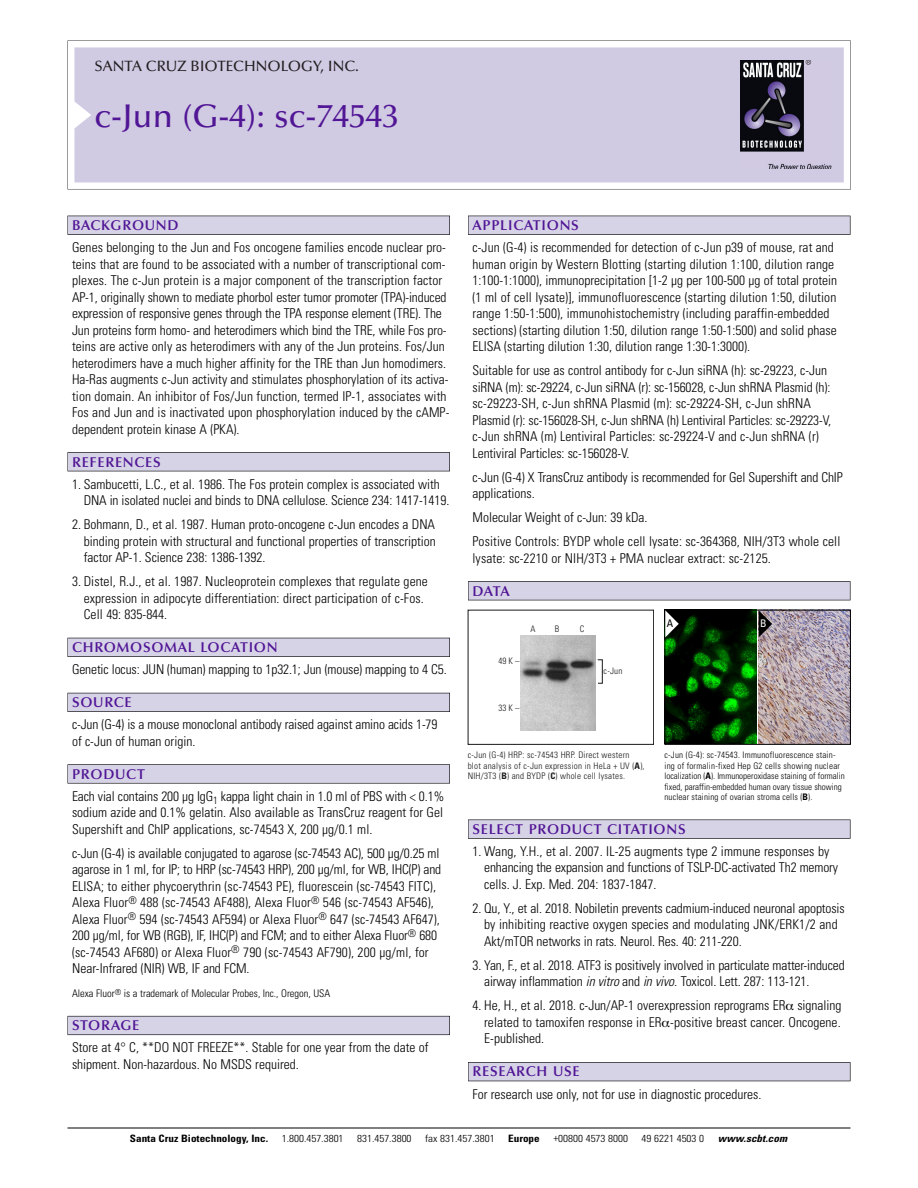
<style>
.page{position:relative;width:918px;height:1188px;background:#fff}
.page>*{position:absolute;margin:0;border:0;box-sizing:border-box;transform-origin:0 0}
.t1{font:500 33px "Optima";color:#511695}
.t2{font:500 15px "Optima";color:#231f20}
.t3{font:600 14.25px "Optima";letter-spacing:.05em;color:#511695}
.t4{font:300 condensed 13.5px/16.5px "Univers";color:#000}
.t5{font:300 condensed 10.5px "Univers";color:#000}
.t6{font:condensed 10.5px "Univers";color:#000}
.t7{font:condensed 10.5px "Univers";color:#fff}
.t8{font:300 condensed 10.2px "Univers";color:#000;scale:1.1 1}
.t9{font:700 condensed 10.2px "Univers";color:#000;scale:1.1 1}
.t10{font:italic 700 condensed 10.2px "Univers";letter-spacing:.005em;color:#000;scale:1.1 1}
.t11{font:300 condensed 9px/10.5px "Univers";letter-spacing:.015em;color:#000}
.t12{font:9px/10.5px "Univers Condensed Light+LIOLQH";letter-spacing:.025em;color:#191919}
.s1{font-family:"Univers Condensed Bold+AIBLCX"}
.s2{font-weight:700}
.s3{font-style:italic}
</style>
<div class="page">
<svg style="left:68px;top:40px;width:783px;height:149px"></svg>
<div style="left:74px;top:47px;width:770px;height:135px;background:#d1cae3"></div>
<img style="left:741px;top:60px;width:90px;height:108px">
<div style="left:68px;top:216px;width:382px;height:19px;background:#525155"></div>
<div style="left:68px;top:216px;width:381px;height:18px;background:#d7d3e7"></div>
<div style="left:68px;top:452px;width:382px;height:19px;background:#525155"></div>
<div style="left:68px;top:453px;width:381px;height:18px;background:#d7d3e7"></div>
<div style="left:68px;top:638px;width:382px;height:19px;background:#525158"></div>
<div style="left:68px;top:638px;width:381px;height:18px;background:#d7d3e7"></div>
<div style="left:68px;top:693px;width:382px;height:19px;background:#54535a"></div>
<div style="left:68px;top:693px;width:381px;height:18px;background:#d7d3e7"></div>
<svg style="left:68px;top:764px;width:382px;height:20px"></svg>
<div style="left:68px;top:765px;width:381px;height:18px;background:#d7d3e7"></div>
<div style="left:68px;top:1016px;width:382px;height:19px;background:#66646e"></div>
<div style="left:68px;top:1016px;width:381px;height:18px;background:#d7d3e7"></div>
<div style="left:468px;top:216px;width:382px;height:19px;background:#525155"></div>
<div style="left:468px;top:216px;width:382px;height:18px;background:#d7d3e7"></div>
<div style="left:468px;top:581px;width:382px;height:19px;background:#525155"></div>
<div style="left:468px;top:582px;width:382px;height:18px;background:#d7d3e7"></div>
<div style="left:468px;top:820px;width:382px;height:19px;background:#575759"></div>
<div style="left:468px;top:820px;width:382px;height:18px;background:#d7d3e7"></div>
<div style="left:468px;top:1062px;width:382px;height:19px;background:#525158"></div>
<div style="left:468px;top:1063px;width:382px;height:18px;background:#d7d3e7"></div>
<hr style="left:68px;top:1128px;width:782px;height:1px;background:#000">
<img style="left:759px;top:612px;width:90px;height:131px">
<img style="left:666px;top:612px;width:91px;height:131px">
<div style="left:664px;top:610px;width:187px;height:135px;border:1px solid #000"></div>
<svg style="left:759px;top:610px;width:13px;height:27px"></svg>
<svg style="left:665px;top:610px;width:14px;height:27px"></svg>
<div style="left:468px;top:610px;width:186px;height:135px;border:1px solid #191919"></div>
<img style="left:521px;top:635px;width:75px;height:95px">
<p class="t2" style="left:94px;top:61px;width:266px">SANTA CRUZ BIOTECHNOLOGY, INC.</p>
<h1 class="t1" style="left:94px;top:103px;width:306px">c-Jun (G-4): sc-74543</h1>
<p class="t3" style="left:72px;top:219px;width:108px">BACKGROUND</p>
<p class="t4" style="left:72px;top:240px;width:379px">Genes belonging to the Jun and Fos oncogene families encode nuclear pro&shy;teins that are found to be associated with a number of transcriptional com&shy;plexes. The c-Jun protein is a major component of the transcription factor AP-1, originally shown to mediate phorbol ester tumor promoter (TPA)-induced expression of responsive genes through the TPA response element (TRE). The Jun proteins form homo- and heterodimers which bind the TRE, while Fos pro&shy;teins are active only as heterodimers with any of the Jun proteins. Fos/Jun heterodimers have a much higher affinity for the TRE than Jun homodimers.<br>Ha-Ras augments c-Jun activity and stimulates phosphorylation of its activa&shy;tion domain. An inhibitor of Fos/Jun function, termed IP-1, associates with Fos and Jun and is inactivated upon phosphorylation induced by the cAMP&shy;dependent protein kinase A (PKA).</p>
<p class="t3" style="left:72px;top:456px;width:90px">REFERENCES</p>
<p class="t4" style="left:84px;top:477px;width:367px;text-indent:-12px">1. Sambucetti, L.C., et al. 1986. The Fos protein complex is associated with<br>DNA in isolated nuclei and binds to DNA cellulose. Science 234: 1417-1419.</p>
<p class="t4" style="left:84px;top:517px;width:354px;text-align:justify;text-indent:-12px">2. Bohmann, D., et al. 1987. Human proto-oncogene c-Jun encodes a DNA binding protein with structural and functional properties of transcription factor AP-1. Science 238: 1386-1392.</p>
<p class="t4" style="left:84px;top:574px;width:346px;text-indent:-12px">3. Distel, R.J., et al. 1987. Nucleoprotein complexes that regulate gene expression in adipocyte differentiation: direct participation of c-Fos.<br>Cell 49: 835-844.</p>
<p class="t3" style="left:72px;top:642px;width:207px">CHROMOSOMAL LOCATION</p>
<p class="t4" style="left:72px;top:662px;width:376px">Genetic locus: JUN (human) mapping to 1p32.1; Jun (mouse) mapping to 4 C5.</p>
<p class="t3" style="left:72px;top:697px;width:61px">SOURCE</p>
<p class="t4" style="left:72px;top:717px;width:367px">c-Jun (G-4) is a mouse monoclonal antibody raised against amino acids 1-79 of c-Jun of human origin.</p>
<p class="t3" style="left:72px;top:768px;width:74px">PRODUCT</p>
<p class="t4" style="left:72px;top:789px;width:374px;text-align:justify">Each vial contains 200 µg IgG<sub>1</sub> kappa light chain in 1.0 ml of PBS with &lt; 0.1% sodium azide and 0.1% gelatin. Also available as TransCruz reagent for Gel Supershift and ChIP applications, sc-74543 X, 200 µg/0.1 ml.</p>
<p class="t4" style="left:72px;top:846px;width:371px">c-Jun (G-4) is available conjugated to agarose (sc-74543 AC), 500 µg/0.25 ml agarose in 1 ml, for IP; to HRP (sc-74543 HRP), 200 µg/ml, for WB, IHC(P) and ELISA; to either phycoerythrin (sc-74543 PE), fluorescein (sc-74543 FITC), Alexa Fluor<sup>®</sup> 488 (sc-74543 AF488), Alexa Fluor<sup>®</sup> 546 (sc-74543 AF546), Alexa Fluor<sup>®</sup> 594 (sc-74543 AF594) or Alexa Fluor<sup>®</sup> 647 (sc-74543 AF647), 200 µg/ml, for WB (RGB), IF, IHC(P) and FCM; and to either Alexa Fluor<sup>®</sup> 680 (sc-74543 AF680) or Alexa Fluor<sup>®</sup> 790 (sc-74543 AF790), 200 µg/ml, for Near-Infrared (NIR) WB, IF and FCM.</p>
<p class="t5" style="left:72px;top:990px;width:260px">Alexa Fluor<sup>®</sup> is a trademark of Molecular Probes, Inc., Oregon, USA</p>
<p class="t3" style="left:72px;top:1020px;width:69px">STORAGE</p>
<p class="t4" style="left:72px;top:1040px;width:358px">Store at 4° C, **DO NOT FREEZE**. Stable for one year from the date of shipment. Non-hazardous. No MSDS required.</p>
<p class="t3" style="left:473px;top:219px;width:108px">APPLICATIONS</p>
<p class="t4" style="left:473px;top:240px;width:366px">c-Jun (G-4) is recommended for detection of c-Jun p39 of mouse, rat and human origin by Western Blotting (starting dilution 1:100, dilution range 1:100-1:1000), immunoprecipitation [1-2 µg per 100-500 µg of total protein (1 ml of cell lysate)], immunofluorescence (starting dilution 1:50, dilution range 1:50-1:500), immunohistochemistry (including paraffin-embedded sections) (starting dilution 1:50, dilution range 1:50-1:500) and solid phase ELISA (starting dilution 1:30, dilution range 1:30-1:3000).</p>
<p class="t4" style="left:473px;top:363px;width:360px">Suitable for use as control antibody for c-Jun siRNA (h): sc-29223, c-Jun siRNA (m): sc-29224, c-Jun siRNA (r): sc-156028, c-Jun shRNA Plasmid (h): sc-29223-SH, c-Jun shRNA Plasmid (m): sc-29224-SH, c-Jun shRNA Plasmid (r): sc-156028-SH, c-Jun shRNA (h) Lentiviral Particles: sc-29223-V, c-Jun shRNA (m) Lentiviral Particles: sc-29224-V and c-Jun shRNA (r)<br>Lentiviral Particles: sc-156028-V.</p>
<p class="t4" style="left:473px;top:470px;width:372px">c-Jun (G-4) X TransCruz antibody is recommended for Gel Supershift and ChIP applications.</p>
<p class="t4" style="left:473px;top:506px;width:369px;line-height:24px">Molecular Weight of c-Jun: 39 kDa.<br>Positive Controls: BYDP whole cell lysate: sc-364368, NIH/3T3 whole cell</p>
<p class="t4" style="left:473px;top:551px;width:300px">lysate: sc-2210 or NIH/3T3 + PMA nuclear extract: sc-2125.</p>
<p class="t3" style="left:473px;top:585px;width:39px">DATA</p>
<p class="t12" style="left:499px;top:656px;width:22px">49K–</p>
<p class="t12" style="left:531px;top:624px;width:7px">A</p>
<p class="t12" style="left:555px;top:624px;width:6px">B</p>
<p class="t12" style="left:580px;top:624px;width:6px">C</p>
<p class="t12" style="left:499px;top:704px;width:22px">33K–</p>
<p class="t12" style="left:604px;top:666px;width:20px">c-Jun</p>
<p class="t12" style="left:468px;top:751px;width:178px">c-Jun (G-4) HRP: sc-74543 HRP. Direct western blot analysis of c-Jun expression in HeLa + UV (<span class="s1">A</span>),<br>NIH/3T3 (<span class="s1">B</span>) and BYDP (<span class="s1">C</span>) whole cell lysates.</p>
<p class="t6" style="left:667px;top:619px;width:8px">A</p>
<p class="t7" style="left:760px;top:619px;width:8px">B</p>
<p class="t11" style="left:665px;top:751px;width:182px">c-Jun (G-4): sc-74543. Immunofluorescence stain&shy;ing of formalin-fixed Hep G2 cells showing nuclear localization (<span class="s2">A</span>). Immunoperoxidase staining of formalin fixed, paraffin-embedded human ovary tissue showing nuclear staining of ovarian stroma cells (<span class="s2">B</span>).</p>
<p class="t3" style="left:473px;top:823px;width:215px">SELECT PRODUCT CITATIONS</p>
<p class="t4" style="left:484px;top:844px;width:355px;text-indent:-12px">1. Wang, Y.H., et al. 2007. IL-25 augments type 2 immune responses by enhancing the expansion and functions of TSLP-DC-activated Th2 memory cells. J. Exp. Med. 204: 1837-1847.</p>
<p class="t4" style="left:484px;top:901px;width:362px;text-indent:-12px">2. Qu, Y., et al. 2018. Nobiletin prevents cadmium-induced neuronal apoptosis by inhibiting reactive oxygen species and modulating JNK/ERK1/2 and<br>Akt/mTOR networks in rats. Neurol. Res. 40: 211-220.</p>
<p class="t4" style="left:484px;top:958px;width:362px;text-indent:-12px">3. Yan, F., et al. 2018. ATF3 is positively involved in particulate matter-induced airway inflammation <span class="s3">in vitro</span> and <span class="s3">in vivo.</span> Toxicol. Lett. 287: 113-121.</p>
<p class="t4" style="left:484px;top:999px;width:359px;text-align:justify;text-indent:-12px">4. He, H., et al. 2018. c-Jun/AP-1 overexpression reprograms ER signaling related to tamoxifen response in ER -positive breast cancer. Oncogene.<br>E-published.</p>
<p class="t3" style="left:473px;top:1066px;width:109px">RESEARCH USE</p>
<p class="t4" style="left:473px;top:1087px;width:290px">For research use only, not for use in diagnostic procedures.</p>
<p class="t9" style="left:130px;top:1135px;width:127px">Santa Cruz Biotechnology, Inc.</p>
<p class="t8" style="left:282px;top:1135px;width:58px">1.800.457.3801</p>
<p class="t8" style="left:357px;top:1135px;width:51px">831.457.3800</p>
<p class="t8" style="left:425px;top:1135px;width:65px">fax 831.457.3801</p>
<p class="t9" style="left:508px;top:1135px;width:30px">Europe</p>
<p class="t8" style="left:553px;top:1135px;width:69px">+00800 4573 8000</p>
<p class="t8" style="left:642px;top:1135px;width:58px">49 6221 4503 0</p>
<p class="t10" style="left:718px;top:1135px;width:64px">www.scbt.com</p>
</div>
